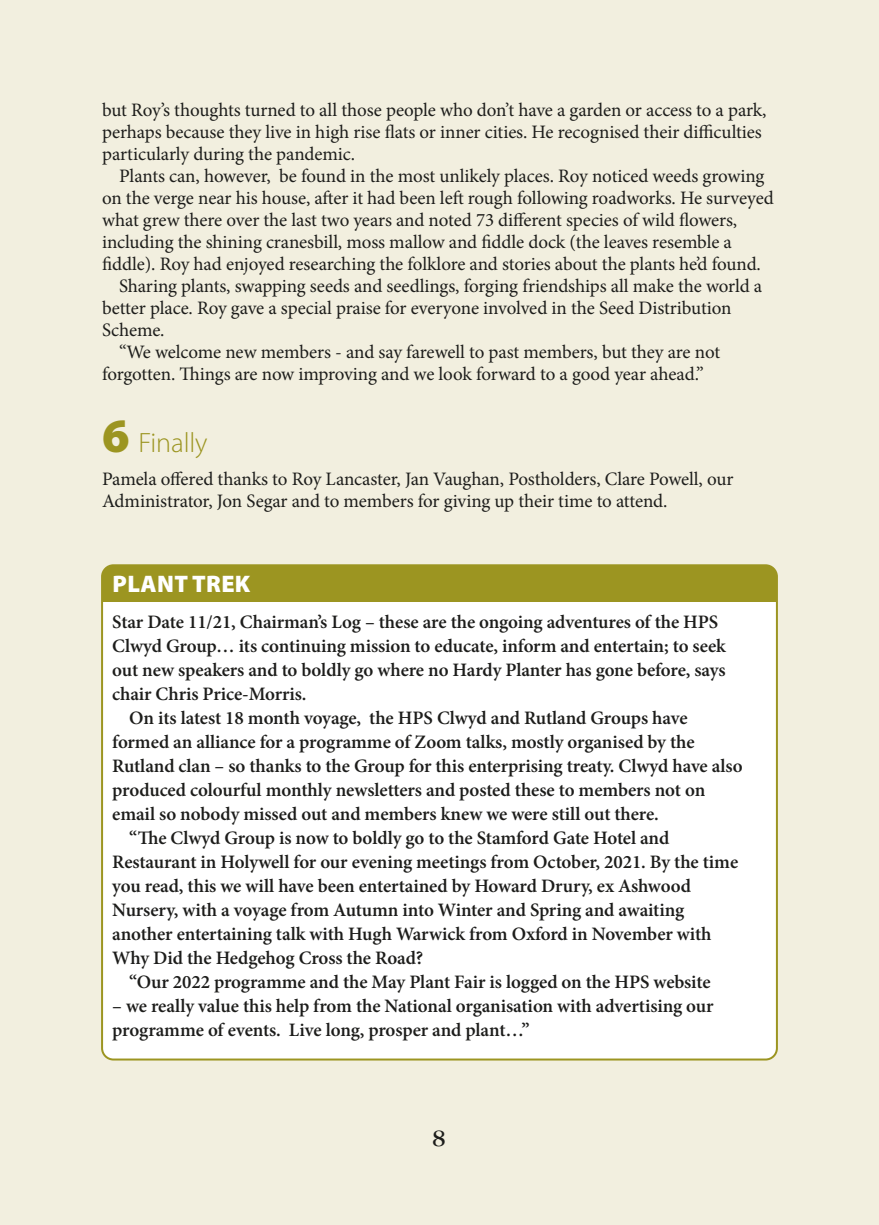
<style>
.page{position:relative;width:879px;height:1225px;background:#f2efdf}
.page>*{position:absolute;margin:0;border:0;box-sizing:border-box;transform-origin:0 0}
.crossheads_14pt_gree{font:300 28px "Myriad Pro";letter-spacing:-.005em;color:#9c9521}
.text{font:900 24px "Myriad Pro";letter-spacing:.015em;color:#fff}
.t1{font:24px "Garamond IT Cby BT";color:#1d1d1b}
.text-2{font:600 19px/24px "Minion Pro";letter-spacing:-.005em;color:#1d1d1b}
.text-3{font:19px/22px "Minion Pro";letter-spacing:-.01em;color:#1d1d1b}
.s1{font-weight:900;font-size:48px}
</style>
<div class="page">
<div style="left:102px;top:565px;width:675px;height:494px;background:#fff;border-radius:11px"></div>
<div style="left:102px;top:565px;width:675px;height:36px;background:#9c9521"></div>
<div style="left:101px;top:564px;width:677px;height:496px;border:2px solid #9c9521;border-radius:11px"></div>
<p class="text-3" style="left:102px;top:99px;width:666px">but Roy’s thoughts turned to all those people who don’t have a garden or access to a park, perhaps because they live in high rise flats or inner cities. He recognised their difficulties particularly during the pandemic.</p>
<p class="text-3" style="left:102px;top:165px;width:673px;text-indent:17px">Plants can, however, be found in the most unlikely places. Roy noticed weeds growing on the verge near his house, after it had been left rough following roadworks. He surveyed what grew there over the last two years and noted 73 different species of wild flowers, including the shining cranesbill, moss mallow and fiddle dock (the leaves resemble a fiddle). Roy had enjoyed researching the folklore and stories about the plants he’d found.</p>
<p class="text-3" style="left:102px;top:275px;width:661px;text-indent:17px">Sharing plants, swapping seeds and seedlings, forging friendships all make the world a better place. Roy gave a special praise for everyone involved in the Seed Distribution<br>Scheme.</p>
<p class="text-3" style="left:102px;top:341px;width:619px;text-indent:17px">“We welcome new members - and say farewell to past members, but they are not forgotten. Things are now improving and we look forward to a good year ahead.”</p>
<p class="crossheads_14pt_gree" style="left:102px;top:426px;width:107px"><span class="s1">6</span> Finally</p>
<p class="text-3" style="left:102px;top:468px;width:633px">Pamela offered thanks to Roy Lancaster, Jan Vaughan, Postholders, Clare Powell, our<br>Administrator, Jon Segar and to members for giving up their time to attend.</p>
<p class="text" style="left:112px;top:570px;width:139px">PLANT TREK</p>
<p class="text-2" style="left:112px;top:609px;width:615px">Star Date 11/21, Chairman’s Log – these are the ongoing adventures of the HPS Clwyd Group… its continuing mission to educate, inform and entertain; to seek out new speakers and to boldly go where no Hardy Planter has gone before, says chair Chris Price-Morris.</p>
<p class="text-2" style="left:112px;top:705px;width:632px;text-indent:17px">On its latest 18 month voyage, the HPS Clwyd and Rutland Groups have formed an alliance for a programme of Zoom talks, mostly organised by the Rutland clan – so thanks to the Group for this enterprising treaty. Clwyd have also produced colourful monthly newsletters and posted these to members not on email so nobody missed out and members knew we were still out there.</p>
<p class="text-2" style="left:112px;top:825px;width:627px;text-indent:17px">“The Clwyd Group is now to boldly go to the Stamford Gate Hotel and Restaurant in Holywell for our evening meetings from October, 2021. By the time you read, this we will have been entertained by Howard Drury, ex Ashwood Nursery, with a voyage from Autumn into Winter and Spring and awaiting another entertaining talk with Hugh Warwick from Oxford in November with Why Did the Hedgehog Cross the Road?</p>
<p class="text-2" style="left:129px;top:969px;width:583px">“Our 2022 programme and the May Plant Fair is logged on the HPS website</p>
<p class="text-2" style="left:112px;top:993px;width:603px">– we really value this help from the National organisation with advertising our programme of events. Live long, prosper and plant…”</p>
<p class="t1" style="left:432px;top:1124px;width:15px">8</p>
</div>
